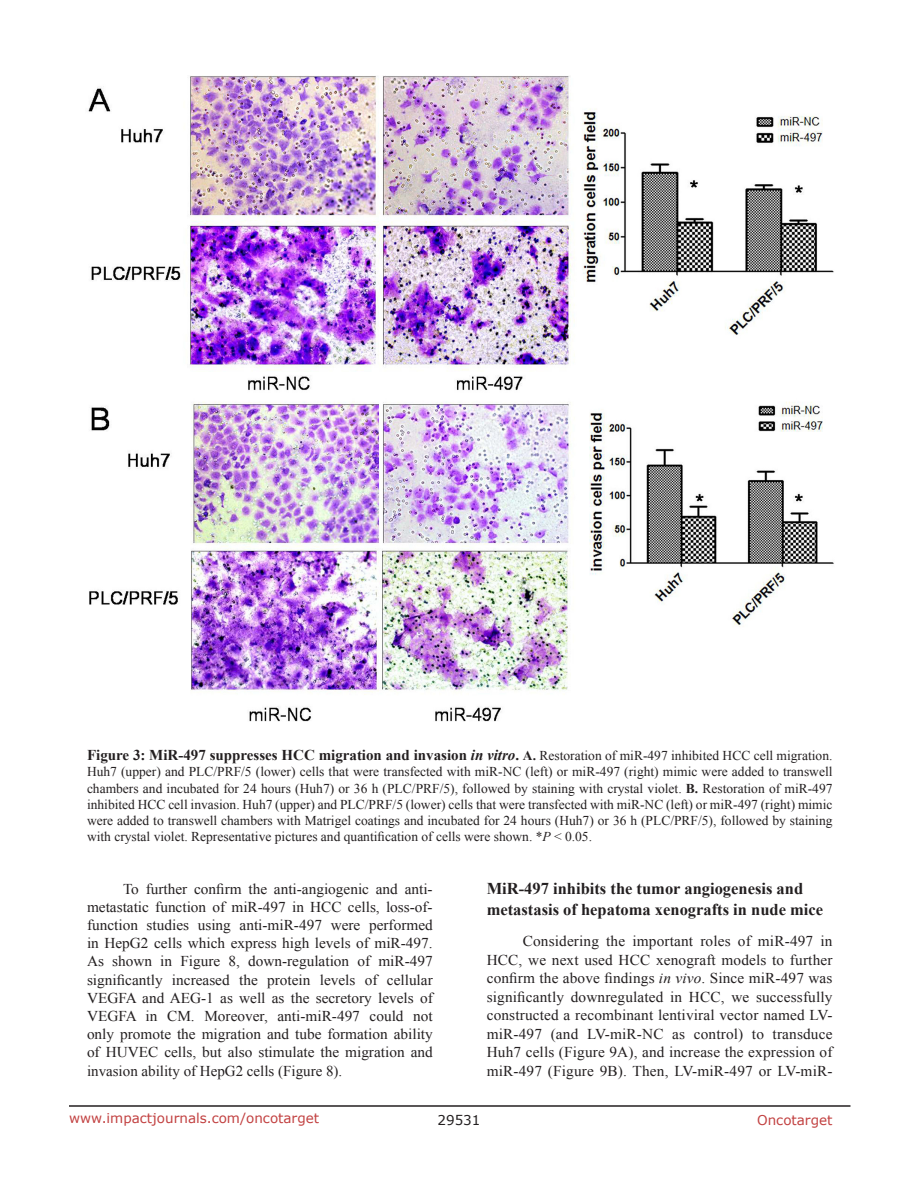
<style>
.page{position:relative;width:918px;height:1188px;background:#fff}
.page>*{position:absolute;margin:0;border:0;box-sizing:border-box;transform-origin:0 0}
.SubHeading{font:700 16.5px/20.2px "Times New Roman";color:#231f20}
.BodyText{font:15px/18.1px "Times New Roman";color:#231f20;text-align:justify}
.FigureText{font:700 15px "Times New Roman";color:#231f20}
.FigureText-2{font:13.5px/16.2px "Times New Roman";color:#231f20;text-align:justify}
.t1{font:13.5px "Verdana";color:#c24141}
.t2{font:13.5px "Verdana";color:#231f20}
.s1{font-style:italic}
.s2{font-size:13.5px}
.s3{font-weight:400;font-size:13.5px}
.s4{font-weight:700}
</style>
<div class="page">
<hr style="left:69px;top:1105px;width:781px;height:2px;background:#231f20">
<img style="left:88px;top:75px;width:746px;height:647px">
<p class="FigureText" style="left:87px;top:745px;width:747px">Figure 3: MiR-497 suppresses HCC migration and invasion <span class="s1">in vitro</span>. <span class="s2">A.</span> <span class="s3">Restoration of miR-497 inhibited HCC cell migration.</span></p>
<p class="FigureText-2" style="left:87px;top:764px;width:747px">Huh7 (upper) and PLC/PRF/5 (lower) cells that were transfected with miR-NC (left) or miR-497 (right) mimic were added to transwell chambers and incubated for 24 hours (Huh7) or 36 h (PLC/PRF/5), followed by staining with crystal violet. <span class="s4">B.</span> Restoration of miR-497 inhibited HCC cell invasion. Huh7 (upper) and PLC/PRF/5 (lower) cells that were transfected with miR-NC (left) or miR-497 (right) mimic were added to transwell chambers with Matrigel coatings and incubated for 24 hours (Huh7) or 36 h (PLC/PRF/5), followed by staining with crystal violet. Representative pictures and quantification of cells were shown. *<span class="s1">P</span> &lt; 0.05.</p>
<p class="BodyText" style="left:87px;top:879px;width:347px;text-indent:36px">To further confirm the anti-angiogenic and anti&shy;metastatic function of miR-497 in HCC cells, loss-of&shy;function studies using anti-miR-497 were performed in HepG2 cells which express high levels of miR-497.<br>As shown in Figure 8, down-regulation of miR-497 significantly increased the protein levels of cellular VEGFA and AEG-1 as well as the secretory levels of VEGFA in CM. Moreover, anti-miR-497 could not only promote the migration and tube formation ability of HUVEC cells, but also stimulate the migration and invasion ability of HepG2 cells (Figure 8).</p>
<p class="SubHeading" style="left:487px;top:878px;width:338px">MiR-497 inhibits the tumor angiogenesis and metastasis of hepatoma xenografts in nude mice</p>
<p class="BodyText" style="left:487px;top:932px;width:347px;text-indent:36px">Considering the important roles of miR-497 in HCC, we next used HCC xenograft models to further confirm the above findings <span class="s1">in vivo</span>. Since miR-497 was significantly downregulated in HCC, we successfully constructed a recombinant lentiviral vector named LV&shy;miR-497 (and LV-miR-NC as control) to transduce Huh7 cells (Figure 9A), and increase the expression of miR-497 (Figure 9B). Then, LV-miR-497 or LV-miR-</p>
<p class="t1" style="left:69px;top:1109px;width:252px">www.impactjournals.com/oncotarget</p>
<p class="t2" style="left:438px;top:1111px;width:44px">29531</p>
<p class="t1" style="left:757px;top:1111px;width:77px">Oncotarget</p>
</div>
